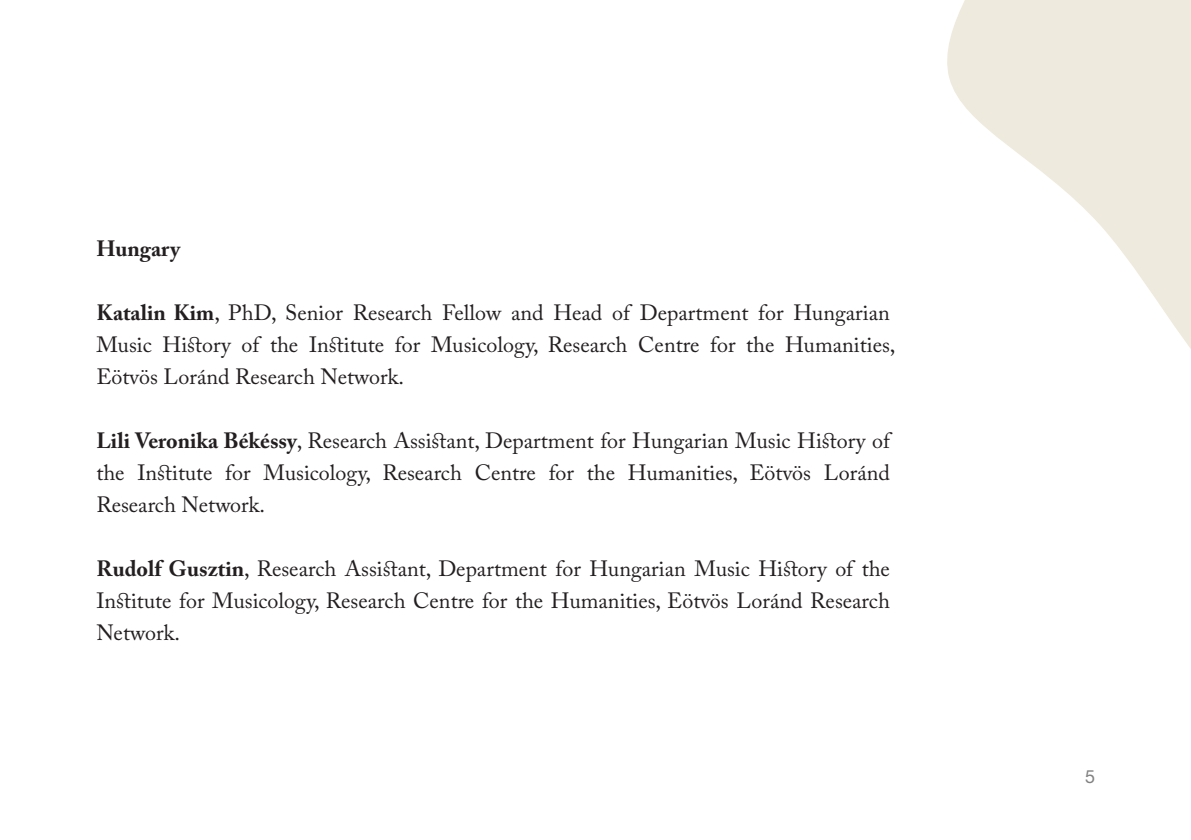
<style>
.page{position:relative;width:1191px;height:840px;background:#fff}
.page>*{position:absolute;margin:0;border:0;box-sizing:border-box;transform-origin:0 0}
.t1{font:22px/32px "Adobe Caslon Pro";color:#231f20;text-align:justify}
.t2{font:700 22px "Adobe Caslon Pro";color:#231f20}
.t3{font:18.2px "Helvetica Neue LT Pro";color:#818181}
.s1{font-weight:700}
</style>
<div class="page">
<svg style="left:947px;top:0;width:244px;height:349px;fill:#eeeadd"></svg>
<p class="t2" style="left:96px;top:240px;width:85px">Hungary</p>
<p class="t1" style="left:96px;top:299px;width:801px;text-align:left"><span class="s1">Katalin Kim</span>, PhD, Senior Research Fellow and Head of Department for Hungarian<br>Music History of the Institute for Musicology, Research Centre for the Humanities,<br>Eötvös Loránd Research Network.</p>
<p class="t1" style="left:96px;top:427px;width:795px"><span class="s1">Lili Veronika Békéssy</span>, Research Assistant, Department for Hungarian Music History of the Institute for Musicology, Research Centre for the Humanities, Eötvös Loránd Research Network.</p>
<p class="t1" style="left:96px;top:555px;width:795px"><span class="s1">Rudolf Gusztin</span>, Research Assistant, Department for Hungarian Music History of the Institute for Musicology, Research Centre for the Humanities, Eötvös Loránd Research Network.</p>
<p class="t3" style="left:1085px;top:770px;width:12px">5</p>
</div>
